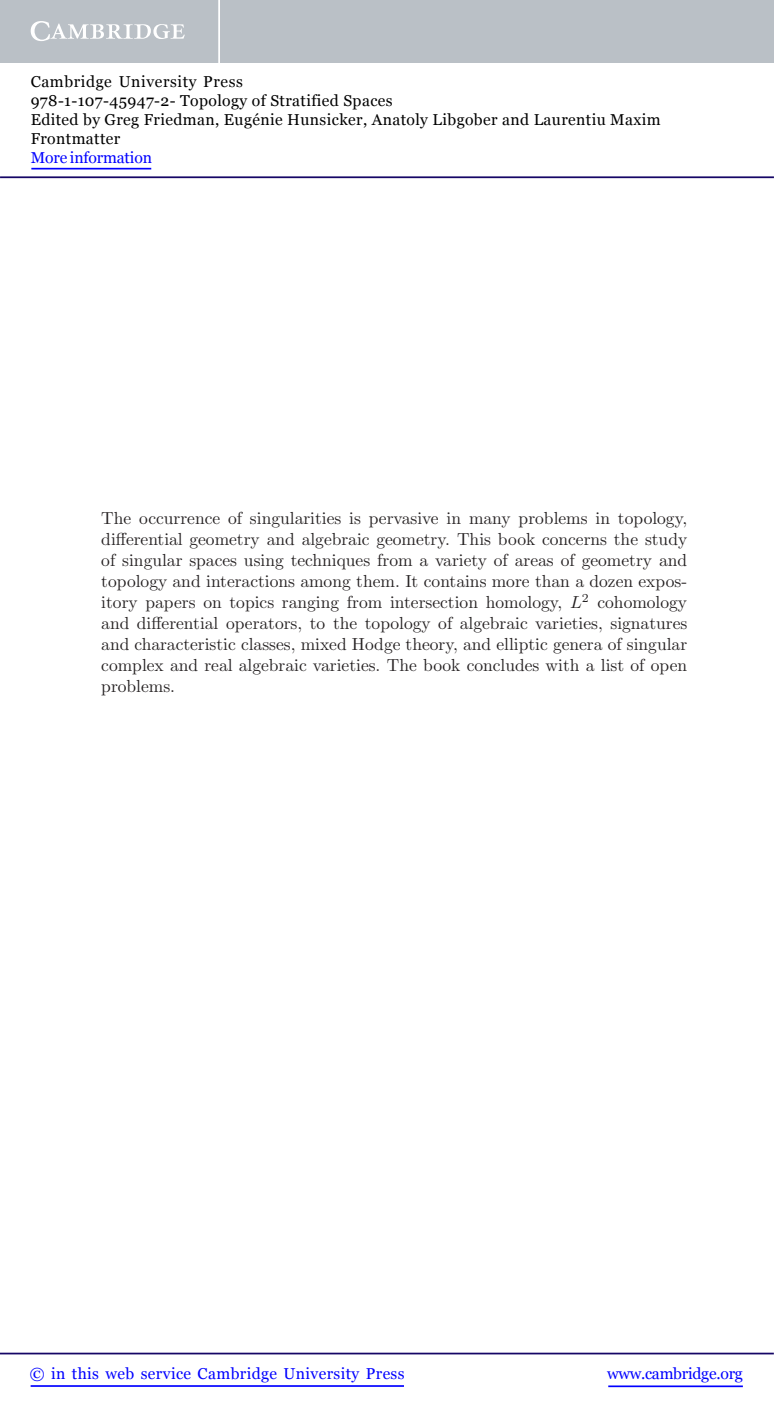
<style>
.page{position:relative;width:774px;height:1415px;background:#fff}
.page>*{position:absolute;margin:0;border:0;box-sizing:border-box;transform-origin:0 0}
.t1{font:17.5px/21px "CMR10";color:#231f20;text-align:justify}
.t2{font:15.75px/18.9px "Georgia";letter-spacing:.025em;color:#000}
.t3{font:15.75px "Georgia";letter-spacing:.025em;color:#00f}
.t4{font:15.75px "Georgia";letter-spacing:-.015em;color:#00f}
.t5{font:15.75px "Georgia";letter-spacing:-.01em;color:#00f}
.s1{font-family:"CMMI10"}
</style>
<div class="page">
<hr style="left:608px;top:1385px;width:135px;height:2px;background:#00f">
<hr style="left:0;top:1352px;width:774px;height:2px;background:#150666">
<hr style="left:31px;top:1385px;width:373px;height:2px;background:#00f">
<div style="left:0;top:0;width:774px;height:63px;background:#bac0c6"></div>
<svg style="left:31px;top:21px;width:154px;height:20px"></svg>
<hr style="left:218px;top:0;width:2px;height:63px;background:#fff">
<hr style="left:0;top:176px;width:774px;height:2px;background:#150666">
<hr style="left:31px;top:168px;width:120px;height:1px;background:#00f">
<p class="t2" style="left:31px;top:73px;width:632px">Cambridge University Press<br>978-1-107-45947-2- Topology of Stratified Spaces<br>Edited by Greg Friedman, Eugénie Hunsicker, Anatoly Libgober and Laurentiu Maxim Frontmatter</p>
<p class="t5" style="left:31px;top:148px;width:123px">More information</p>
<p class="t1" style="left:101px;top:509px;width:587px">The occurrence of singularities is pervasive in many problems in topology, differential geometry and algebraic geometry. This book concerns the study of singular spaces using techniques from a variety of areas of geometry and topology and interactions among them. It contains more than a dozen expos&shy;itory papers on topics ranging from intersection homology, <span class="s1">L</span><sup>2</sup> cohomology and differential operators, to the topology of algebraic varieties, signatures and characteristic classes, mixed Hodge theory, and elliptic genera of singular complex and real algebraic varieties. The book concludes with a list of open problems.</p>
<p class="t3" style="left:30px;top:1364px;width:376px">© in this web service Cambridge University Press</p>
<p class="t4" style="left:607px;top:1364px;width:137px">www.cambridge.org</p>
</div>
